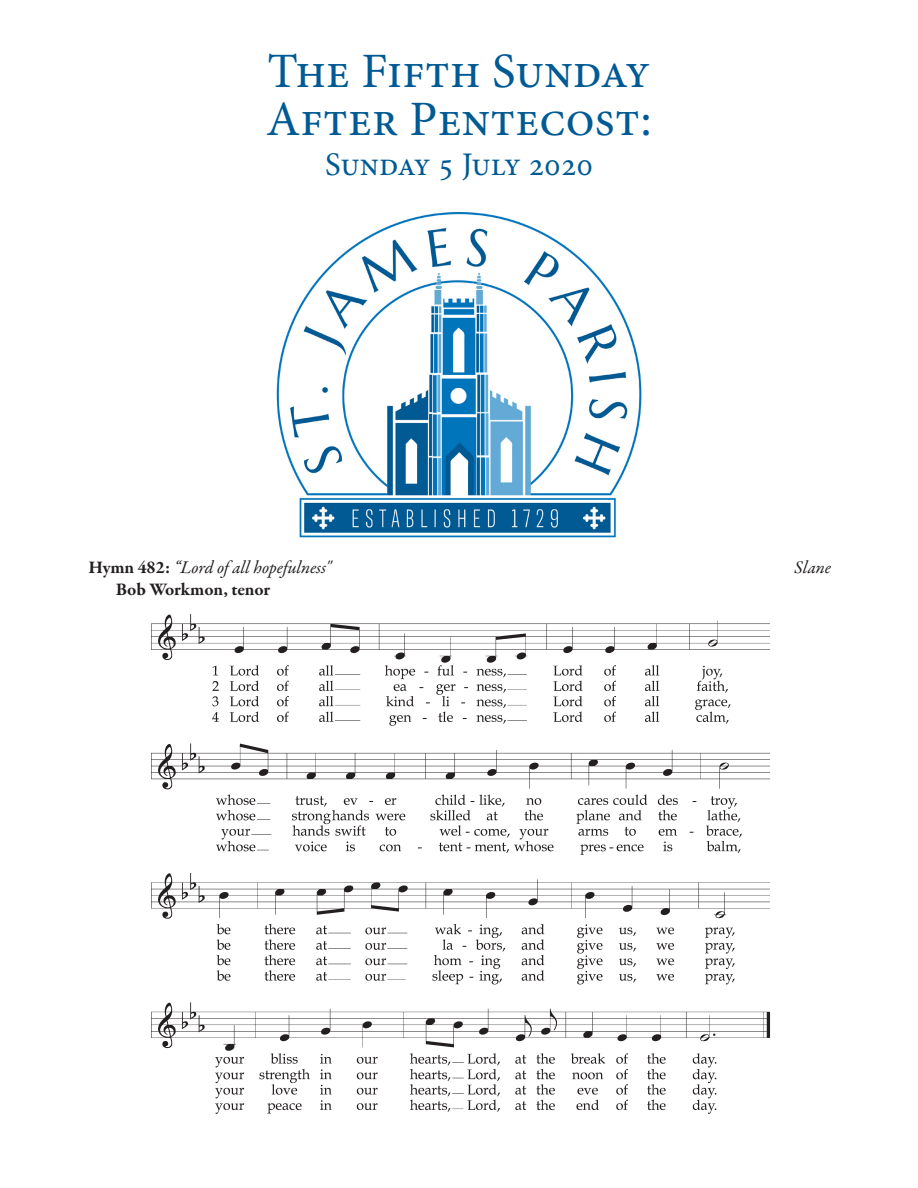
<style>
.page{position:relative;width:918px;height:1188px;background:#fff}
.page>*{position:absolute;margin:0;border:0;box-sizing:border-box;transform-origin:0 0}
.t1{font:49.5px "Minion Pro";color:#015a93}
.t2{font:33px "Minion Pro";color:#015a93}
.t3{font:italic 18px "Garamond Premr Pro";color:#231f20}
.t4{font:700 18px "Garamond Premr Pro";letter-spacing:-.01em;color:#231f20}
.s1{font-weight:700;font-style:normal}
</style>
<div class="page">
<img style="left:151px;top:614px;width:619px;height:500px">
<img style="left:276px;top:212px;width:366px;height:326px">
<p class="t1" style="left:268px;top:38px;width:384px">The Fifth Sunday</p>
<p class="t1" style="left:266px;top:86px;width:387px">After Pentecost:</p>
<p class="t2" style="left:325px;top:142px;width:269px">Sunday 5 July 2020</p>
<p class="t3" style="left:88px;top:556px;width:244px"><span class="s1">Hymn 482:</span> “Lord of all hopefulness"</p>
<p class="t3" style="left:794px;top:556px;width:38px">Slane</p>
<p class="t4" style="left:116px;top:578px;width:156px">Bob Workmon, tenor</p>
</div>
